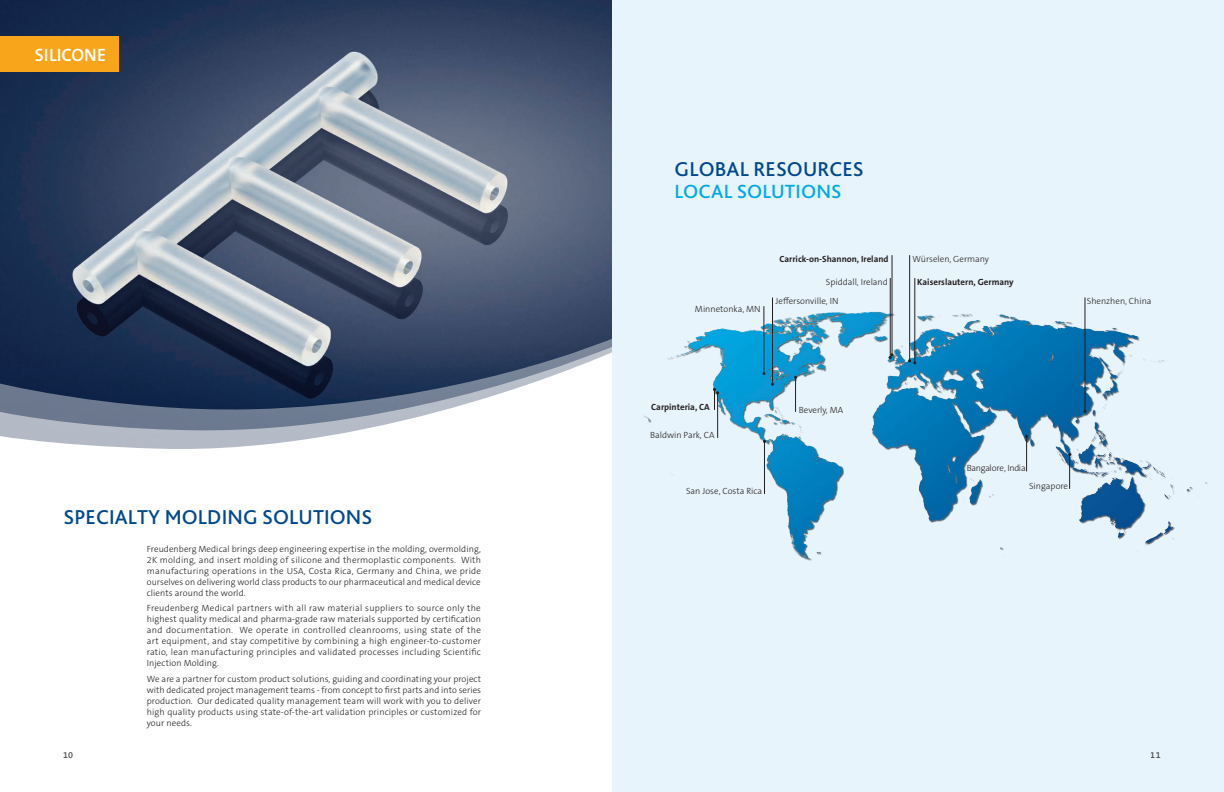
<style>
.page{position:relative;width:1224px;height:792px;background:#fff}
.page>*{position:absolute;margin:0;border:0;box-sizing:border-box;transform-origin:0 0}
.Headline_Product_1{font:500 21px "Bliss Pro";letter-spacing:.005em;color:#01498e}
.Headline_Product_Sec{font:500 20px "Bliss Pro";letter-spacing:.005em;color:#00abe5}
.Snipe{font:600 18px "The Sans B W6";color:#fff}
.Copy{font:300 9px/11px "The Sans B W3";color:#231f20;text-align:justify}
.t1{font:700 9px "The Sans B W7";color:#231f20}
.Copy-2{font:300 9px "The Sans B W3";letter-spacing:-.03em;color:#231f20}
.t2{font:600 9px "The Sans B W6";color:#231f20}
</style>
<div class="page">
<div style="left:612px;top:0;width:612px;height:792px;background:#e8f4fb"></div>
<img style="left:643px;top:283px;width:565px;height:278px">
<hr style="left:892px;top:255px;width:1px;height:100px;background:#231f20">
<hr style="left:890px;top:278px;width:1px;height:79px;background:#231f20">
<svg style="left:889px;top:353px;width:5px;height:6px"></svg>
<hr style="left:1069px;top:455px;width:1px;height:34px;background:#231f20">
<hr style="left:1026px;top:436px;width:1px;height:35px;background:#231f20">
<hr style="left:1085px;top:297px;width:1px;height:114px;background:#231f20">
<hr style="left:909px;top:255px;width:1px;height:106px;background:#231f20">
<hr style="left:915px;top:278px;width:1px;height:85px;background:#231f20">
<svg style="left:908px;top:359px;width:8px;height:5px"></svg>
<hr style="left:764px;top:306px;width:1px;height:68px;background:#231f20">
<hr style="left:772px;top:298px;width:1px;height:86px;background:#231f20">
<hr style="left:764px;top:441px;width:1px;height:53px;background:#231f20">
<hr style="left:717px;top:393px;width:1px;height:45px;background:#231f20">
<svg style="left:713px;top:388px;width:6px;height:22px"></svg>
<img style="left:0;top:0;width:612px;height:335px">
<svg style="left:0;top:335px;width:612px;height:4px;background:#3b4b67"></svg>
<svg style="left:0;top:339px;width:612px;height:8px;background:#384864"></svg>
<svg style="left:0;top:347px;width:612px;height:5px;background:#364562"></svg>
<svg style="left:0;top:352px;width:612px;height:97px"></svg>
<hr style="left:795px;top:377px;width:1px;height:35px;background:#231f20">
<div style="left:0;top:36px;width:118px;height:36px;background:#f9a51b"></div>
<p class="Snipe" style="left:35px;top:43px;width:73px">SILICONE</p>
<p class="Headline_Product_1" style="left:63px;top:504px;width:310px">SPECIALTY MOLDING SOLUTIONS</p>
<p class="Copy" style="left:147px;top:543px;width:336px">Freudenberg Medical brings deep engineering expertise in the molding, overmolding, 2K molding, and insert molding of silicone and thermoplastic components. With manufacturing operations in the USA, Costa Rica, Germany and China, we pride ourselves on delivering world class products to our pharmaceutical and medical device clients around the world.</p>
<p class="Copy" style="left:147px;top:603px;width:336px">Freudenberg Medical partners with all raw material suppliers to source only the highest quality medical and pharma-grade raw materials supported by certification and documentation. We operate in controlled cleanrooms, using state of the art equipment, and stay competitive by combining a high engineer-to-customer ratio, lean manufacturing principles and validated processes including Scientific Injection Molding.</p>
<p class="Copy" style="left:147px;top:673px;width:336px">We are a partner for custom product solutions, guiding and coordinating your project with dedicated project management teams - from concept to first parts and into series production. Our dedicated quality management team will work with you to deliver high quality products using state-of-the-art validation principles or customized for your needs.</p>
<p class="Headline_Product_1" style="left:675px;top:156px;width:191px">GLOBAL RESOURCES</p>
<p class="Headline_Product_Sec" style="left:675px;top:179px;width:168px">LOCAL SOLUTIONS</p>
<p class="Copy" style="left:695px;top:303px;width:67px">Minnetonka, MN</p>
<p class="t1" style="left:780px;top:253px;width:111px">Carrick-on-Shannon, Ireland</p>
<p class="Copy" style="left:826px;top:276px;width:64px">Spiddall, Ireland</p>
<p class="Copy" style="left:776px;top:296px;width:65px">Jeffersonville, IN</p>
<p class="Copy" style="left:913px;top:253px;width:78px">Würselen, Germany</p>
<p class="t1" style="left:917px;top:276px;width:98px">Kaiserslautern, Germany</p>
<p class="Copy" style="left:1087px;top:296px;width:66px">Shenzhen, China</p>
<p class="t1" style="left:651px;top:401px;width:60px">Carpinteria, CA</p>
<p class="Copy" style="left:650px;top:429px;width:66px">Baldwin Park, CA</p>
<p class="Copy" style="left:686px;top:485px;width:78px">San Jose, Costa Rica</p>
<p class="Copy" style="left:799px;top:405px;width:46px">Beverly, MA</p>
<p class="Copy-2" style="left:967px;top:463px;width:60px">Bangalore, India</p>
<p class="Copy" style="left:1029px;top:480px;width:40px">Singapore</p>
<p class="t2" style="left:63px;top:750px;width:11px">10</p>
<p class="t2" style="left:1151px;top:750px;width:11px">11</p>
</div>
